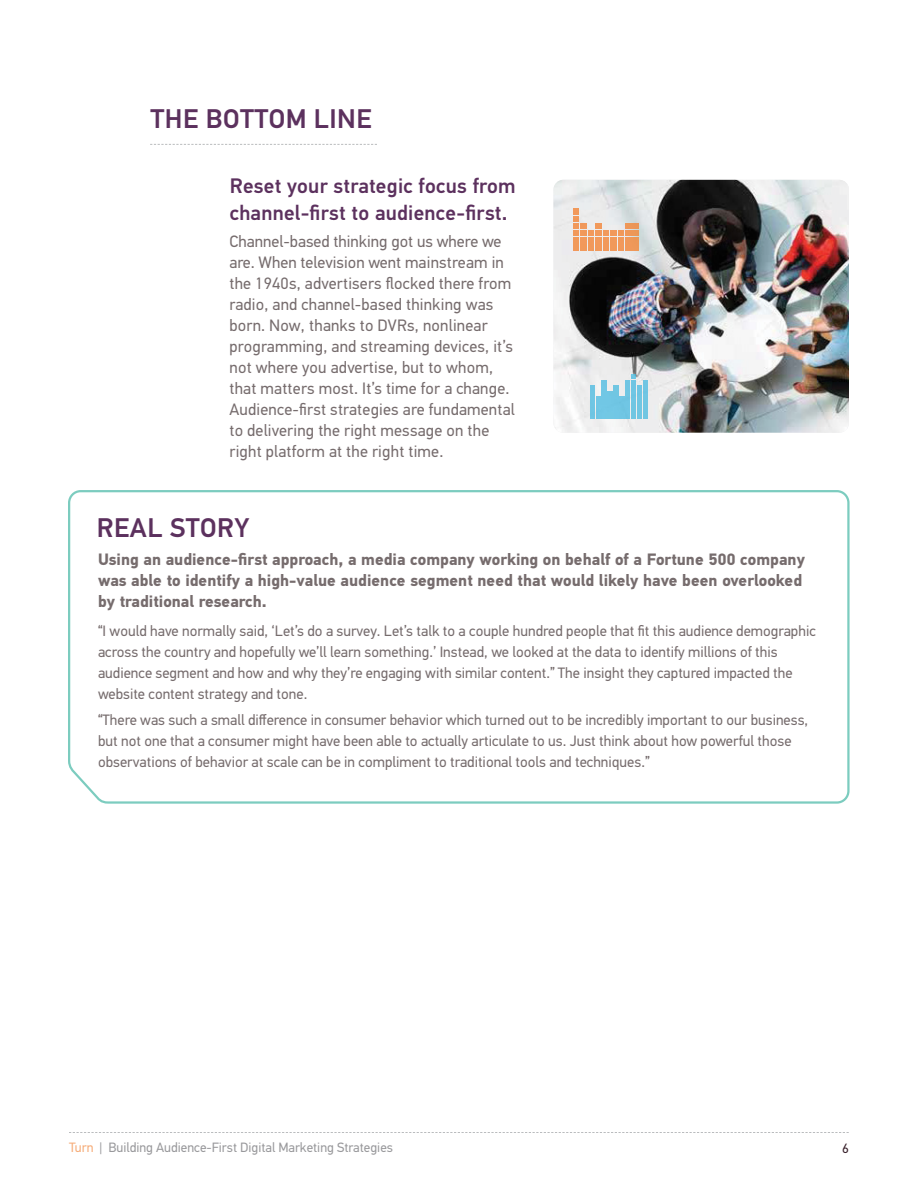
<style>
.page{position:relative;width:918px;height:1188px;background:#fff}
.page>*{position:absolute;margin:0;border:0;box-sizing:border-box;transform-origin:0 0}
.t1{font:500 27px "PF Din Text Pro";letter-spacing:.02em;color:#5c315e}
.t2{font:500 21px/27px "PF Din Text Pro";letter-spacing:.01em;color:#5c315e}
.t3{font:16.5px/21px "PF Din Text Pro";letter-spacing:.01em;color:#766c6d}
.t4{font:700 16.5px/21px "PF Din Text Pro";color:#766c6d}
.t5{font:15px/21px "PF Din Text Pro";color:#766c6d}
.t6{font:13.5px "PF Din Text Pro";color:#99999c}
.t7{font:13.5px "PF Din Text Pro";color:#38202a}
.s1{color:#f6ad7a}
</style>
<div class="page">
<svg style="left:69px;top:1132px;width:780px;height:1px"></svg>
<svg style="left:68px;top:490px;width:782px;height:314px"></svg>
<img style="left:554px;top:180px;width:295px;height:253px">
<svg style="left:573px;top:209px;width:66px;height:41px"></svg>
<svg style="left:590px;top:374px;width:58px;height:44px"></svg>
<svg style="left:150px;top:144px;width:227px;height:1px"></svg>
<h1 class="t1" style="left:150px;top:103px;width:223px">THE BOTTOM LINE</h1>
<h2 class="t2" style="left:230px;top:172px;width:288px">Reset your strategic focus from channel-first to audience-first.</h2>
<p class="t3" style="left:229px;top:231px;width:287px">Channel-based thinking got us where we are. When television went mainstream in the 1940s, advertisers flocked there from radio, and channel-based thinking was born. Now, thanks to DVRs, nonlinear programming, and streaming devices, it’s not where you advertise, but to whom, that matters most. It’s time for a change.<br>Audience-first strategies are fundamental to delivering the right message on the right platform at the right time.</p>
<h1 class="t1" style="left:97px;top:512px;width:154px">REAL STORY</h1>
<p class="t4" style="left:98px;top:549px;width:708px">Using an audience-first approach, a media company working on behalf of a Fortune 500 company was able to identify a high-value audience segment need that would likely have been overlooked by traditional research.</p>
<p class="t5" style="left:98px;top:620px;width:719px">“I would have normally said, ‘Let’s do a survey. Let’s talk to a couple hundred people that fit this audience demographic across the country and hopefully we’ll learn something.’ Instead, we looked at the data to identify millions of this audience segment and how and why they’re engaging with similar content.” The insight they captured impacted the website content strategy and tone.</p>
<p class="t5" style="left:98px;top:709px;width:712px">“There was such a small difference in consumer behavior which turned out to be incredibly important to our business, but not one that a consumer might have been able to actually articulate to us. Just think about how powerful those observations of behavior at scale can be in compliment to traditional tools and techniques.”</p>
<p class="t6" style="left:69px;top:1140px;width:326px"><span class="s1">Turn</span> | Building Audience-First Digital Marketing Strategies</p>
<p class="t7" style="left:842px;top:1140px;width:8px">6</p>
</div>
